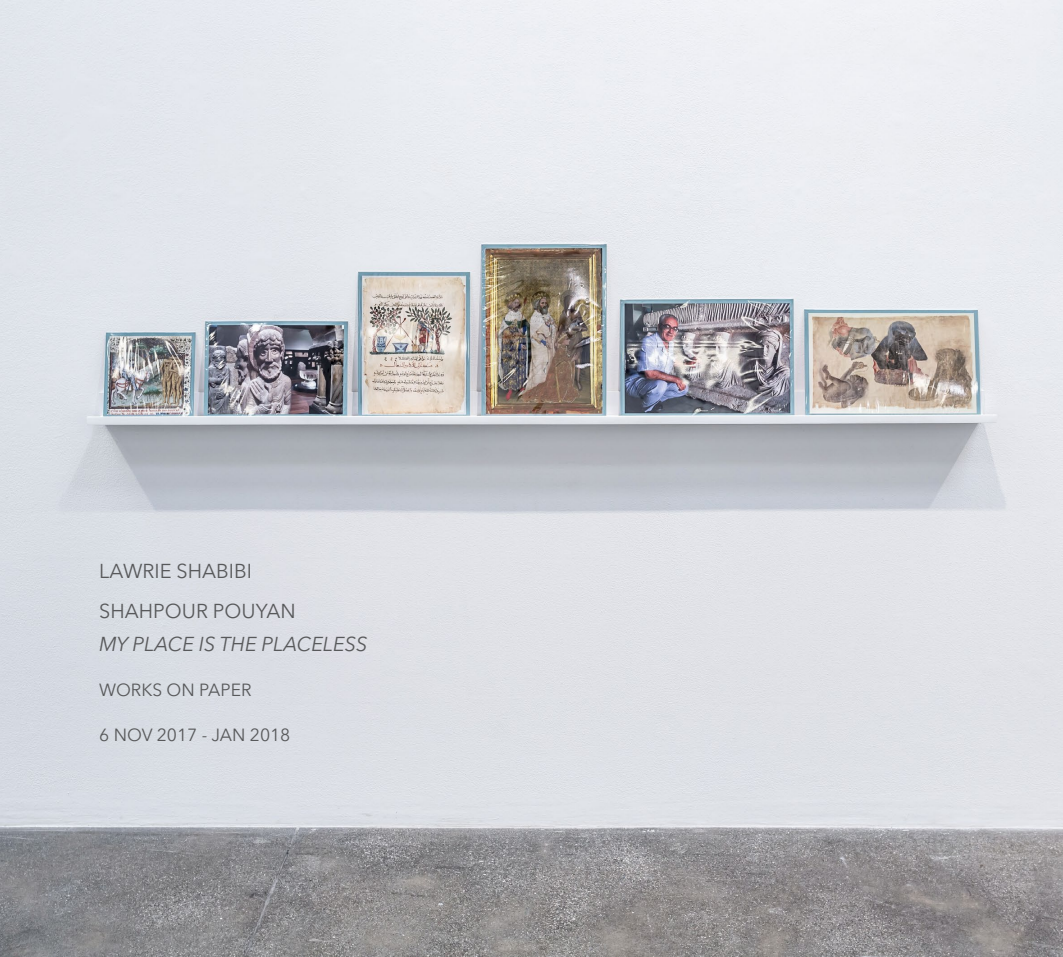
<style>
.page{position:relative;width:1063px;height:957px;background:#fff}
.page>*{position:absolute;margin:0;border:0;box-sizing:border-box;transform-origin:0 0}
.t1{font:20px/40px "Avenir Next LT Pro";color:#58595b}
.t2{font:italic 20px "Avenir Next LT Pro";color:#58595b}
.t3{font:17.5px "Avenir Next LT Pro";color:#58595b}
</style>
<div class="page">
<img style="left:0;top:0;width:1063px;height:957px">
<p class="t1" style="left:99px;top:551px;width:198px">LAWRIE SHABIBI<br>SHAHPOUR POUYAN</p>
<p class="t2" style="left:99px;top:632px;width:270px">MY PLACE IS THE PLACELESS</p>
<p class="t3" style="left:99px;top:679px;width:154px">WORKS ON PAPER</p>
<p class="t3" style="left:99px;top:724px;width:193px">6 NOV 2017 - JAN 2018</p>
</div>
